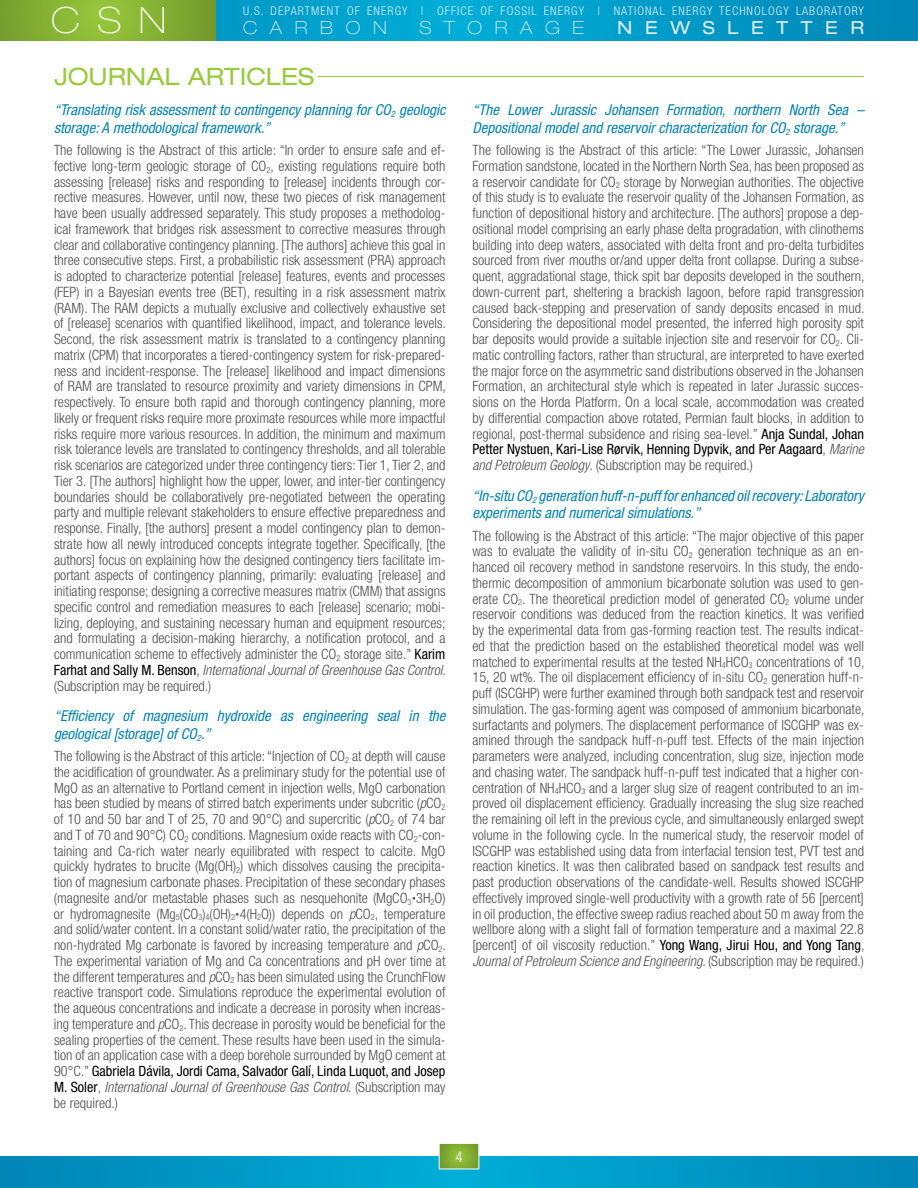
<style>
.page{position:relative;width:918px;height:1188px;background:#fff}
.page>*{position:absolute;margin:0;border:0;box-sizing:border-box;transform-origin:0 0}
.Heading_1{font:expanded 24px "Helvetica Neue";color:#9aca3c}
.t1{font:100 expanded 18px "Helvetica Neue";letter-spacing:.7em;color:#dfeef6}
.t2{font:expanded 18px "Helvetica Neue";letter-spacing:.7em;color:#dfeef6}
.Heading_-_summary_ti{font:italic condensed 15px/17.2px "Helvetica Neue";color:#0084b6}
.t3{font:condensed 15px "Helvetica Neue";color:#e3e6d8}
.t4{font:300 condensed 14.25px/15.8px "Helvetica Neue";color:#4d4d4f;text-align:justify}
.t5{font:300 condensed 12px "Helvetica Neue";letter-spacing:.09em;color:#dfeef6}
.s1{font-weight:400;color:#000}
.s2{font-style:italic}
.s3{font-size:7.5px}
</style>
<div class="page">
<svg style="left:216px;top:0;width:702px;height:40px"></svg>
<svg style="left:0;top:0;width:216px;height:40px"></svg>
<svg style="left:0;top:1156px;width:918px;height:32px"></svg>
<svg style="left:52px;top:7px;width:112px;height:27px"></svg>
<svg style="left:439px;top:1143px;width:40px;height:26px"></svg>
<div style="left:439px;top:1143px;width:40px;height:26px;border:1px solid #fff"></div>
<hr style="left:318px;top:76px;width:546px;height:1px;background:#9aca3c">
<p class="t5" style="left:243px;top:4px;width:622px">U.S. DEPARTMENT OF ENERGY | OFFICE OF FOSSIL ENERGY | NATIONAL ENERGY TECHNOLOGY LABORATORY</p>
<p class="t1" style="left:243px;top:17px;width:145px">CARBON</p>
<p class="t1" style="left:420px;top:17px;width:166px">STORAGE</p>
<p class="t2" style="left:617px;top:17px;width:248px">NEWSLETTER</p>
<p class="Heading_1" style="left:54px;top:62px;width:262px">JOURNAL ARTICLES</p>
<p class="Heading_-_summary_ti" style="left:54px;top:101px;width:393px">“Translating risk assessment to contingency planning for CO<sub>2</sub> geologic storage: A methodological framework.”</p>
<p class="t4" style="left:54px;top:142px;width:394px">The following is the Abstract of this article: “In order to ensure safe and ef&shy;fective long-term geologic storage of CO<sub>2</sub>, existing regulations require both assessing [release] risks and responding to [release] incidents through cor&shy;rective measures. However, until now, these two pieces of risk management have been usually addressed separately. This study proposes a methodolog&shy;ical framework that bridges risk assessment to corrective measures through clear and collaborative contingency planning. [The authors] achieve this goal in three consecutive steps. First, a probabilistic risk assessment (PRA) approach is adopted to characterize potential [release] features, events and processes (FEP) in a Bayesian events tree (BET), resulting in a risk assessment matrix (RAM). The RAM depicts a mutually exclusive and collectively exhaustive set of [release] scenarios with quantified likelihood, impact, and tolerance levels.<br>Second, the risk assessment matrix is translated to a contingency planning matrix (CPM) that incorporates a tiered-contingency system for risk-prepared&shy;ness and incident-response. The [release] likelihood and impact dimensions of RAM are translated to resource proximity and variety dimensions in CPM, respectively. To ensure both rapid and thorough contingency planning, more likely or frequent risks require more proximate resources while more impactful risks require more various resources. In addition, the minimum and maximum risk tolerance levels are translated to contingency thresholds, and all tolerable risk scenarios are categorized under three contingency tiers: Tier 1, Tier 2, and Tier 3. [The authors] highlight how the upper, lower, and inter-tier contingency boundaries should be collaboratively pre-negotiated between the operating party and multiple relevant stakeholders to ensure effective preparedness and response. Finally, [the authors] present a model contingency plan to demon&shy;strate how all newly introduced concepts integrate together. Specifically, [the authors] focus on explaining how the designed contingency tiers facilitate im&shy;portant aspects of contingency planning, primarily: evaluating [release] and initiating response; designing a corrective measures matrix (CMM) that assigns specific control and remediation measures to each [release] scenario; mobi&shy;lizing, deploying, and sustaining necessary human and equipment resources; and formulating a decision-making hierarchy, a notification protocol, and a communication scheme to effectively administer the CO<sub>2</sub> storage site.” <span class="s1">Karim Farhat and Sally M. Benson</span>, <span class="s2">International Journal of Greenhouse Gas Control. </span>(Subscription may be required.)</p>
<p class="Heading_-_summary_ti" style="left:54px;top:707px;width:393px">“Efficiency of magnesium hydroxide as engineering seal in the geological [storage] of CO<sub>2</sub>.”</p>
<p class="t4" style="left:54px;top:748px;width:394px">The following is the Abstract of this article: “Injection of CO<sub>2</sub> at depth will cause the acidification of groundwater. As a preliminary study for the potential use of MgO as an alternative to Portland cement in injection wells, MgO carbonation has been studied by means of stirred batch experiments under subcritic (<span class="s2">p</span>CO<sub>2 </sub>of 10 and 50 bar and T of 25, 70 and 90°C) and supercritic (<span class="s2">p</span>CO<sub>2</sub> of 74 bar and T of 70 and 90°C) CO<sub>2</sub> conditions. Magnesium oxide reacts with CO<sub>2</sub>-con&shy;taining and Ca-rich water nearly equilibrated with respect to calcite. MgO quickly hydrates to brucite (Mg(OH)<sub>2</sub>) which dissolves causing the precipita&shy;tion of magnesium carbonate phases. Precipitation of these secondary phases (magnesite and/or metastable phases such as nesquehonite (MgCO<sub>3</sub><span class="s3">•</span>3H<sub>2</sub>O) or hydromagnesite (Mg<sub>5</sub>(CO<sub>3</sub>)<sub>4</sub>(OH)<sub>2</sub><span class="s3">•</span>4(H<sub>2</sub>O)) depends on <span class="s2">p</span>CO<sub>2</sub>, temperature and solid/water content. In a constant solid/water ratio, the precipitation of the non-hydrated Mg carbonate is favored by increasing temperature and <span class="s2">p</span>CO<sub>2</sub>.<br>The experimental variation of Mg and Ca concentrations and pH over time at the different temperatures and <span class="s2">p</span>CO<sub>2</sub> has been simulated using the CrunchFlow reactive transport code. Simulations reproduce the experimental evolution of the aqueous concentrations and indicate a decrease in porosity when increas&shy;ing temperature and <span class="s2">p</span>CO<sub>2</sub>. This decrease in porosity would be beneficial for the sealing properties of the cement. These results have been used in the simula&shy;tion of an application case with a deep borehole surrounded by MgO cement at 90°C.” <span class="s1">Gabriela Dávila, Jordi Cama, Salvador Galí, Linda Luquot, and Josep M. Soler</span>, <span class="s2">International Journal of Greenhouse Gas Control</span>. (Subscription may be required.)</p>
<p class="Heading_-_summary_ti" style="left:472px;top:101px;width:393px">“The Lower Jurassic Johansen Formation, northern North Sea –<br>Depositional model and reservoir characterization for CO<sub>2</sub> storage.”</p>
<p class="t4" style="left:472px;top:142px;width:394px">The following is the Abstract of this article: “The Lower Jurassic, Johansen Formation sandstone, located in the Northern North Sea, has been proposed as a reservoir candidate for CO<sub>2</sub> storage by Norwegian authorities. The objective of this study is to evaluate the reservoir quality of the Johansen Formation, as function of depositional history and architecture. [The authors] propose a dep&shy;ositional model comprising an early phase delta progradation, with clinothems building into deep waters, associated with delta front and pro-delta turbidites sourced from river mouths or/and upper delta front collapse. During a subse&shy;quent, aggradational stage, thick spit bar deposits developed in the southern, down-current part, sheltering a brackish lagoon, before rapid transgression caused back-stepping and preservation of sandy deposits encased in mud.<br>Considering the depositional model presented, the inferred high porosity spit bar deposits would provide a suitable injection site and reservoir for CO<sub>2</sub>. Cli&shy;matic controlling factors, rather than structural, are interpreted to have exerted the major force on the asymmetric sand distributions observed in the Johansen Formation, an architectural style which is repeated in later Jurassic succes&shy;sions on the Horda Platform. On a local scale, accommodation was created by differential compaction above rotated, Permian fault blocks, in addition to regional, post-thermal subsidence and rising sea-level.” <span class="s1">Anja Sundal, Johan Petter Nystuen, Kari-Lise Rørvik, Henning Dypvik, and Per Aagaard</span>, <span class="s2">Marine and Petroleum Geology</span>. (Subscription may be required.)</p>
<p class="Heading_-_summary_ti" style="left:473px;top:487px;width:393px">“In-situ CO<sub>2</sub> generation huff-n-puff for enhanced oil recovery: Laboratory experiments and numerical simulations.”</p>
<p class="t4" style="left:472px;top:528px;width:394px">The following is the Abstract of this article: “The major objective of this paper was to evaluate the validity of in-situ CO<sub>2</sub> generation technique as an en&shy;hanced oil recovery method in sandstone reservoirs. In this study, the endo&shy;thermic decomposition of ammonium bicarbonate solution was used to gen&shy;erate CO<sub>2</sub>. The theoretical prediction model of generated CO<sub>2</sub> volume under reservoir conditions was deduced from the reaction kinetics. It was verified by the experimental data from gas-forming reaction test. The results indicat&shy;ed that the prediction based on the established theoretical model was well matched to experimental results at the tested NH<sub>4</sub>HCO<sub>3</sub> concentrations of 10, 15, 20 wt%. The oil displacement efficiency of in-situ CO<sub>2</sub> generation huff-n&shy;puff (ISCGHP) were further examined through both sandpack test and reservoir simulation. The gas-forming agent was composed of ammonium bicarbonate, surfactants and polymers. The displacement performance of ISCGHP was ex&shy;amined through the sandpack huff-n-puff test. Effects of the main injection parameters were analyzed, including concentration, slug size, injection mode and chasing water. The sandpack huff-n-puff test indicated that a higher con&shy;centration of NH<sub>4</sub>HCO<sub>3</sub> and a larger slug size of reagent contributed to an im&shy;proved oil displacement efficiency. Gradually increasing the slug size reached the remaining oil left in the previous cycle, and simultaneously enlarged swept volume in the following cycle. In the numerical study, the reservoir model of ISCGHP was established using data from interfacial tension test, PVT test and reaction kinetics. It was then calibrated based on sandpack test results and past production observations of the candidate-well. Results showed ISCGHP effectively improved single-well productivity with a growth rate of 56 [percent] in oil production, the effective sweep radius reached about 50 m away from the wellbore along with a slight fall of formation temperature and a maximal 22.8 [percent] of oil viscosity reduction.” <span class="s1">Yong Wang, Jirui Hou, and Yong Tang</span>, <span class="s2">Journal of Petroleum Science and Engineering</span>. (Subscription may be required.)</p>
<p class="t3" style="left:455px;top:1148px;width:9px">4</p>
</div>
